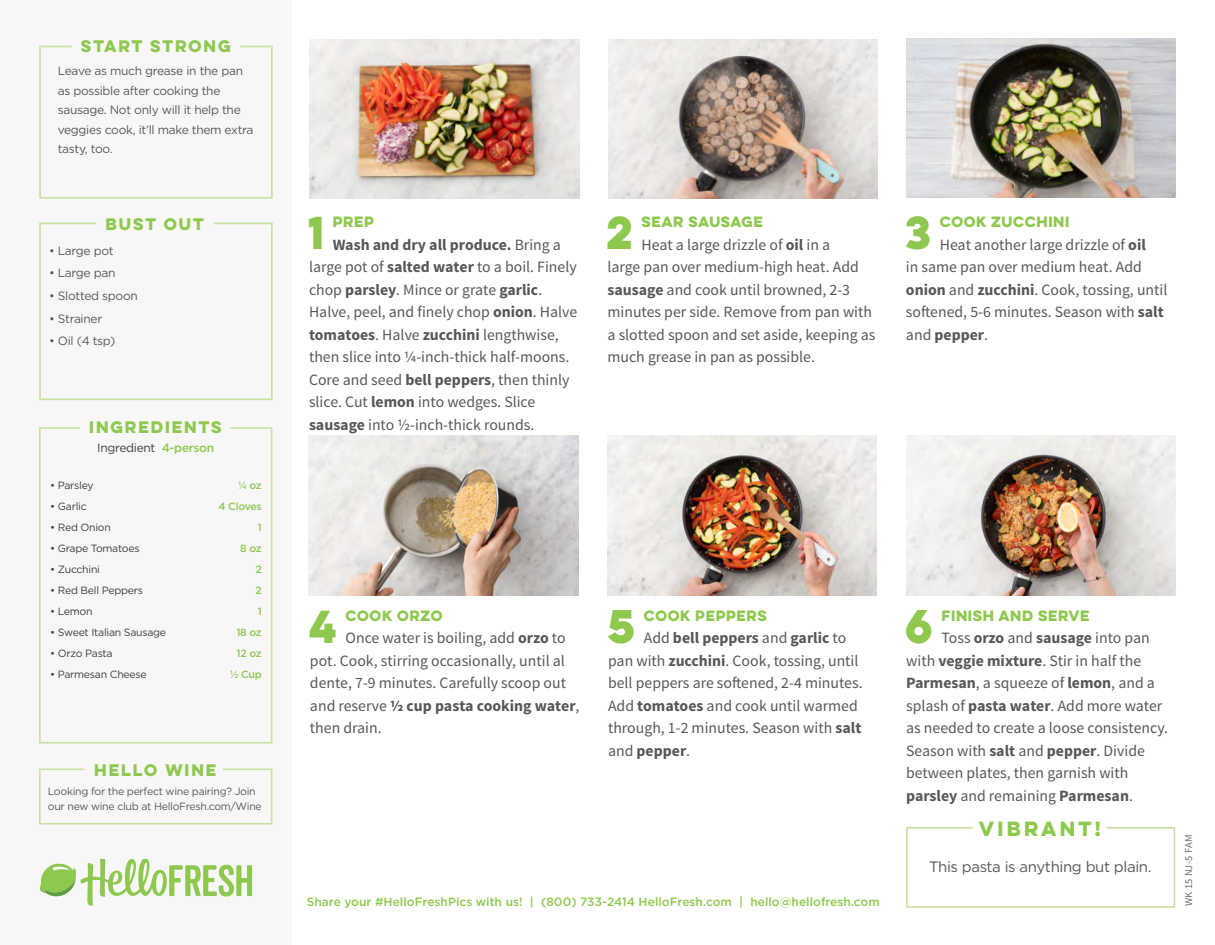
<style>
.page{position:relative;width:1215px;height:945px;background:#fff}
.page>*{position:absolute;margin:0;border:0;box-sizing:border-box;transform-origin:0 0}
.t1{font:700 42.3px "Lulo Clean One";color:#8fc84e}
.t2{font:700 41.4px "Lulo Clean One";color:#8fc84e}
.t3{font:700 18.45px "Lulo Clean One";letter-spacing:-.05em;color:#8fc84e}
.t4{font:15.75px/22.5px "Source Sans Pro";color:#57585a}
.t5{font:700 15px "Lulo Clean One";letter-spacing:-.1em;color:#8fc84e}
.t6{font:15px "Gotham";letter-spacing:-.025em;color:#57585a}
.t7{font:700 13.35px "Lulo Clean One";letter-spacing:-.18em;color:#8fc84e}
.t8{font:12px/19.5px "Gotham";letter-spacing:-.025em;color:#57585a}
.t9{font:500 12px "Gotham";color:#8fc84e}
.t10{font:12px "Gotham";letter-spacing:-.025em;color:#3e3e3f}
.t11{font:10.5px "Gotham";letter-spacing:-.025em;color:#3e3e3f}
.t12{font:10.5px/15px "Gotham";letter-spacing:-.025em;color:#57585a}
.t13{font:500 10.5px/21px "Gotham";letter-spacing:-.025em;color:#8fc84e;text-align:right}
.t14{font:10.5px "Source Sans Pro";letter-spacing:.02em;color:#6c6d70}
.s1{font-weight:500;color:#8fc84e}
.s2{font-weight:700}
</style>
<div class="page">
<div style="left:0;top:0;width:291px;height:945px;background:#f7f7f8"></div>
<img style="left:310px;top:39px;width:269px;height:160px">
<img style="left:608px;top:39px;width:269px;height:160px">
<img style="left:608px;top:436px;width:269px;height:159px">
<img style="left:309px;top:436px;width:270px;height:159px">
<img style="left:907px;top:39px;width:269px;height:159px">
<img style="left:907px;top:436px;width:269px;height:159px">
<svg style="left:39px;top:222px;width:234px;height:179px"></svg>
<svg style="left:39px;top:427px;width:234px;height:317px"></svg>
<svg style="left:39px;top:768px;width:234px;height:57px"></svg>
<svg style="left:39px;top:45px;width:234px;height:154px"></svg>
<svg style="left:40px;top:859px;width:212px;height:47px"></svg>
<svg style="left:906px;top:827px;width:270px;height:81px"></svg>
<p class="t5" style="left:81px;top:34px;width:155px">START STRONG</p>
<p class="t8" style="left:58px;top:61px;width:197px">Leave as much grease in the pan as possible after cooking the sausage. Not only will it help the veggies cook, it’ll make them extra tasty, too.</p>
<p class="t5" style="left:106px;top:212px;width:103px">BUST OUT</p>
<p class="t8" style="left:49px;top:241px;width:66px">• Large pot</p>
<p class="t8" style="left:49px;top:263px;width:68px">• Large pan</p>
<p class="t8" style="left:49px;top:286px;width:90px">• Slotted spoon</p>
<p class="t8" style="left:49px;top:308px;width:55px">• Strainer</p>
<p class="t8" style="left:49px;top:331px;width:68px">• Oil (4 tsp)</p>
<p class="t5" style="left:89px;top:416px;width:137px">INGREDIENTS</p>
<p class="t10" style="left:97px;top:440px;width:119px">Ingredient <span class="s1">4-person</span></p>
<p class="t13" style="left:219px;top:475px;width:45px">¼ oz<br>4 Cloves<br>1<br>8 oz<br>2<br>2<br>1<br>18 oz<br>12 oz<br>½ Cup</p>
<p class="t11" style="left:50px;top:479px;width:45px">• Parsley</p>
<p class="t11" style="left:50px;top:500px;width:38px">• Garlic</p>
<p class="t11" style="left:50px;top:521px;width:62px">• Red Onion</p>
<p class="t11" style="left:50px;top:542px;width:91px">• Grape Tomatoes</p>
<p class="t11" style="left:50px;top:563px;width:51px">• Zucchini</p>
<p class="t11" style="left:50px;top:584px;width:94px">• Red Bell Peppers</p>
<p class="t11" style="left:50px;top:605px;width:44px">• Lemon</p>
<p class="t11" style="left:50px;top:626px;width:117px">• Sweet Italian Sausage</p>
<p class="t11" style="left:50px;top:647px;width:64px">• Orzo Pasta</p>
<p class="t11" style="left:50px;top:668px;width:98px">• Parmesan Cheese</p>
<p class="t5" style="left:94px;top:758px;width:127px">HELLO WINE</p>
<p class="t12" style="left:48px;top:784px;width:215px">Looking for the perfect wine pairing? Join our new wine club at HelloFresh.com/Wine</p>
<h2 class="t2" style="left:308px;top:200px;width:27px">1</h2>
<p class="t7" style="left:333px;top:212px;width:46px">PREP</p>
<p class="t4" style="left:309px;top:233px;width:270px;text-indent:24px"><span class="s2">Wash and dry all produce.</span> Bring a large pot of <span class="s2">salted water</span> to a boil. Finely chop <span class="s2">parsley</span>. Mince or grate <span class="s2">garlic</span>.<br>Halve, peel, and finely chop <span class="s2">onion</span>. Halve <span class="s2">tomatoes</span>. Halve <span class="s2">zucchini</span> lengthwise, then slice into ¼-inch-thick half-moons.<br>Core and seed <span class="s2">bell peppers</span>, then thinly slice. Cut <span class="s2">lemon</span> into wedges. Slice <span class="s2">sausage</span> into ½-inch-thick rounds.</p>
<h2 class="t2" style="left:606px;top:200px;width:38px">2</h2>
<p class="t7" style="left:641px;top:212px;width:126px">SEAR SAUSAGE</p>
<p class="t4" style="left:608px;top:233px;width:270px;text-indent:34px">Heat a large drizzle of <span class="s2">oil</span> in a<br>large pan over medium-high heat. Add <span class="s2">sausage</span> and cook until browned, 2-3 minutes per side. Remove from pan with a slotted spoon and set aside, keeping as much grease in pan as possible.</p>
<h2 class="t2" style="left:905px;top:200px;width:37px">3</h2>
<p class="t7" style="left:940px;top:212px;width:134px">COOK ZUCCHINI</p>
<p class="t4" style="left:906px;top:233px;width:263px;text-indent:34px">Heat another large drizzle of <span class="s2">oil<br></span>in same pan over medium heat. Add <span class="s2">onion</span> and <span class="s2">zucchini</span>. Cook, tossing, until softened, 5-6 minutes. Season with <span class="s2">salt </span>and <span class="s2">pepper</span>.</p>
<h2 class="t2" style="left:309px;top:594px;width:39px">4</h2>
<p class="t7" style="left:346px;top:605px;width:101px">COOK ORZO</p>
<p class="t4" style="left:310px;top:627px;width:271px;text-indent:36px">Once water is boiling, add <span class="s2">orzo</span> to pot. Cook, stirring occasionally, until al dente, 7-9 minutes. Carefully scoop out and reserve <span class="s2">½ cup pasta cooking water</span>, then drain.</p>
<h1 class="t1" style="left:607px;top:594px;width:39px">5</h1>
<p class="t7" style="left:644px;top:605px;width:128px">COOK PEPPERS</p>
<p class="t4" style="left:608px;top:627px;width:256px;text-indent:36px">Add <span class="s2">bell peppers</span> and <span class="s2">garlic</span> to pan with <span class="s2">zucchini</span>. Cook, tossing, until bell peppers are softened, 2-4 minutes.<br>Add <span class="s2">tomatoes</span> and cook until warmed through, 1-2 minutes. Season with <span class="s2">salt </span>and <span class="s2">pepper</span>.</p>
<h1 class="t1" style="left:905px;top:594px;width:39px">6</h1>
<p class="t7" style="left:941px;top:605px;width:153px">FINISH AND SERVE</p>
<p class="t4" style="left:906px;top:627px;width:263px;text-indent:35px">Toss <span class="s2">orzo</span> and <span class="s2">sausage</span> into pan with <span class="s2">veggie mixture</span>. Stir in half the <span class="s2">Parmesan</span>, a squeeze of <span class="s2">lemon</span>, and a splash of <span class="s2">pasta water</span>. Add more water as needed to create a loose consistency.<br>Season with <span class="s2">salt</span> and <span class="s2">pepper</span>. Divide between plates, then garnish with <span class="s2">parsley</span> and remaining <span class="s2">Parmesan</span>.</p>
<p class="t9" style="left:307px;top:894px;width:575px">Share your #HelloFreshPics with us! | (800) 733-2414 HelloFresh.com | hello@hellofresh.com</p>
<p class="t3" style="left:979px;top:814px;width:128px">VIBRANT!</p>
<p class="t6" style="left:929px;top:857px;width:224px">This pasta is anything but plain.</p>
<p class="t14" style="left:1182px;top:906px;width:73px;rotate:-90deg">WK 15 NJ-5 FAM</p>
</div>
